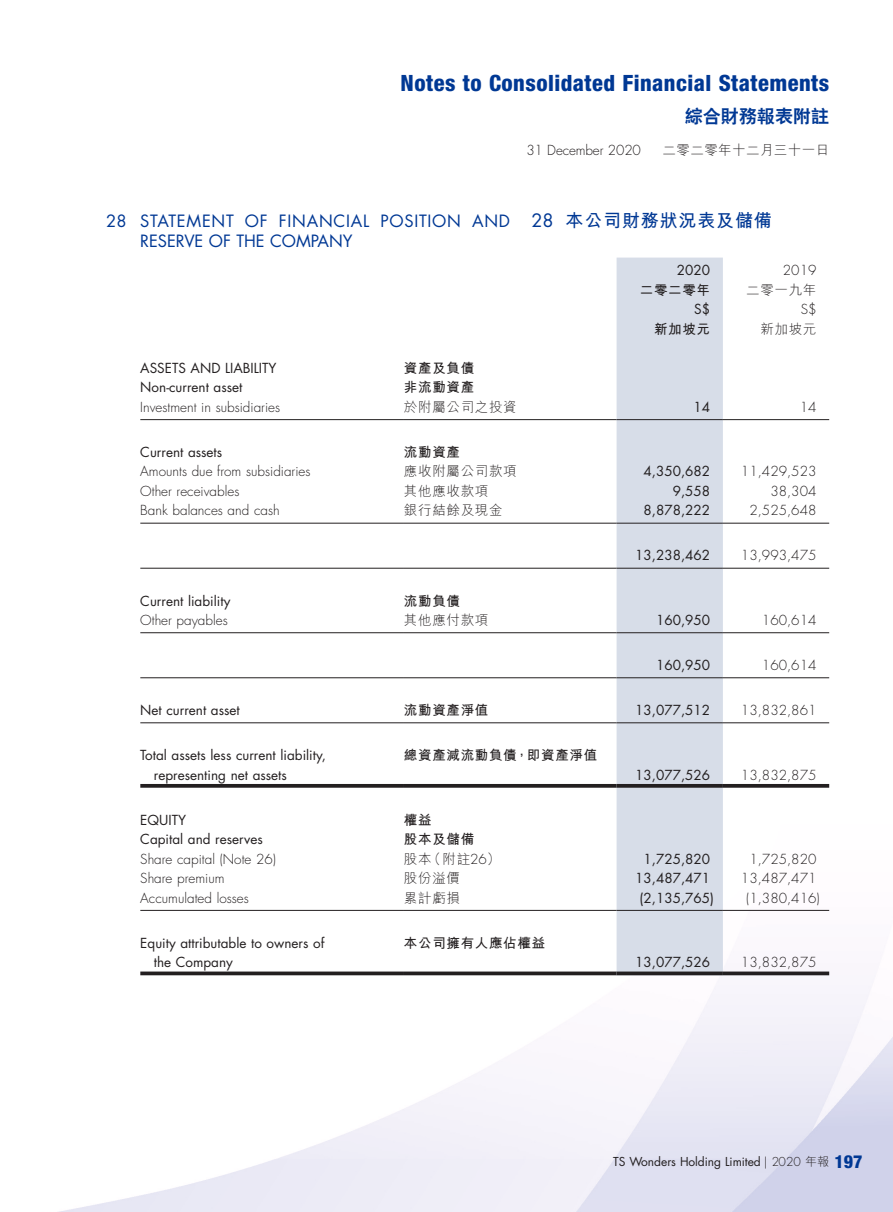
<style>
.page{position:relative;width:893px;height:1212px;background:#fff}
.page>*{position:absolute;margin:0;border:0;box-sizing:border-box;transform-origin:0 0}
.t1{font:800 condensed 22.5px "Helvetica Neue LT Std";letter-spacing:.02em;color:#003894}
.t2{font:700 18px "M Hei HK";letter-spacing:.045em;color:#003894}
.t3{font:800 18px "C Hei 2 HK";letter-spacing:.005em;color:#003894}
.t4{font:16.5px/19.5px "Futura Std";letter-spacing:.045em;color:#003894}
.t5{font:13.5px/19.5px "Futura Std";color:#231f20}
.t6{font:300 13.5px "Futura Std";color:#231f20}
.t7{font:700 13.5px "M Hei HK";letter-spacing:.05em;color:#231f20}
.t8{font:300 13.5px "M Hei HK";letter-spacing:.05em;color:#231f20}
.t9{font:300 13.5px "M Hei HK";letter-spacing:.03em;color:#231f20}
.t10{font:12px "Futura Std";letter-spacing:-.005em;color:#231f20}
.s1{font-family:"Futura Std";font-weight:400}
.s2{font-family:"Futura Std"}
.s3{font-weight:300}
.s4{font-family:"M Hei HK";font-weight:300}
.s5{font-family:"Helvetica Neue LT Std";font-weight:800;font-stretch:condensed;font-size:18px;color:#003894}
</style>
<div class="page">
<div style="left:617px;top:258px;width:106px;height:713px;background:#d7dde8"></div>
<hr style="left:140px;top:419px;width:264px;height:1px;background:#231f20">
<hr style="left:404px;top:419px;width:213px;height:1px;background:#231f20">
<hr style="left:617px;top:419px;width:106px;height:1px;background:#231f20">
<hr style="left:723px;top:419px;width:106px;height:1px;background:#231f20">
<hr style="left:140px;top:523px;width:264px;height:1px;background:#231f20">
<hr style="left:404px;top:523px;width:213px;height:1px;background:#231f20">
<hr style="left:617px;top:523px;width:106px;height:1px;background:#231f20">
<hr style="left:723px;top:523px;width:106px;height:1px;background:#231f20">
<hr style="left:140px;top:568px;width:264px;height:1px;background:#231f20">
<hr style="left:404px;top:568px;width:213px;height:1px;background:#231f20">
<hr style="left:617px;top:568px;width:106px;height:1px;background:#231f20">
<hr style="left:723px;top:568px;width:106px;height:1px;background:#231f20">
<hr style="left:140px;top:632px;width:264px;height:1px;background:#231f20">
<hr style="left:404px;top:632px;width:213px;height:1px;background:#231f20">
<hr style="left:617px;top:632px;width:106px;height:1px;background:#231f20">
<hr style="left:723px;top:632px;width:106px;height:1px;background:#231f20">
<hr style="left:140px;top:677px;width:264px;height:1px;background:#231f20">
<hr style="left:404px;top:677px;width:213px;height:1px;background:#231f20">
<hr style="left:617px;top:677px;width:106px;height:1px;background:#231f20">
<hr style="left:723px;top:677px;width:106px;height:1px;background:#231f20">
<hr style="left:140px;top:722px;width:264px;height:1px;background:#231f20">
<hr style="left:404px;top:722px;width:213px;height:1px;background:#231f20">
<hr style="left:617px;top:722px;width:106px;height:1px;background:#231f20">
<hr style="left:723px;top:722px;width:106px;height:1px;background:#231f20">
<svg style="left:140px;top:784px;width:264px;height:4px"></svg>
<svg style="left:404px;top:784px;width:213px;height:4px"></svg>
<svg style="left:617px;top:784px;width:106px;height:4px"></svg>
<svg style="left:723px;top:784px;width:106px;height:4px"></svg>
<hr style="left:140px;top:910px;width:264px;height:1px;background:#231f20">
<hr style="left:404px;top:910px;width:213px;height:1px;background:#231f20">
<hr style="left:617px;top:910px;width:106px;height:1px;background:#231f20">
<hr style="left:723px;top:910px;width:106px;height:1px;background:#231f20">
<svg style="left:140px;top:971px;width:264px;height:4px"></svg>
<svg style="left:404px;top:971px;width:213px;height:4px"></svg>
<svg style="left:617px;top:971px;width:106px;height:4px"></svg>
<svg style="left:723px;top:971px;width:106px;height:4px"></svg>
<h1 class="t1" style="left:401px;top:69px;width:430px">Notes to Consolidated Financial Statements</h1>
<h2 class="t3" style="left:685px;top:107px;width:146px">綜合財務報表附註</h2>
<p class="t6" style="left:526px;top:141px;width:116px">31 December 2020</p>
<p class="t9" style="left:663px;top:143px;width:168px">二零二零年十二月三十一日</p>
<p class="t4" style="left:140px;top:212px;width:371px;text-indent:-34px">28 STATEMENT OF FINANCIAL POSITION AND<br>RESERVE OF THE COMPANY</p>
<h2 class="t2" style="left:531px;top:208px;width:242px"><span class="s1">28</span> 本公司財務狀況表及儲備</h2>
<p class="t5" style="left:677px;top:261px;width:35px">2020</p>
<p class="t6" style="left:783px;top:262px;width:35px">2019</p>
<p class="t7" style="left:640px;top:280px;width:72px">二零二零年</p>
<p class="t8" style="left:746px;top:283px;width:72px">二零一九年</p>
<p class="t5" style="left:694px;top:300px;width:17px">S$</p>
<p class="t6" style="left:801px;top:301px;width:17px">S$</p>
<p class="t7" style="left:654px;top:319px;width:58px">新加坡元</p>
<p class="t8" style="left:760px;top:322px;width:58px">新加坡元</p>
<p class="t5" style="left:140px;top:358px;width:138px">ASSETS AND LIABILITY</p>
<p class="t7" style="left:404px;top:358px;width:72px">資產及負債</p>
<p class="t5" style="left:140px;top:378px;width:104px">Non-current asset</p>
<p class="t7" style="left:404px;top:378px;width:72px">非流動資產</p>
<p class="t6" style="left:140px;top:399px;width:141px">Investment in subsidiaries</p>
<p class="t8" style="left:404px;top:400px;width:114px">於附屬公司之投資</p>
<p class="t5" style="left:693px;top:397px;width:18px">14</p>
<p class="t6" style="left:800px;top:399px;width:18px">14</p>
<p class="t5" style="left:140px;top:442px;width:83px">Current assets</p>
<p class="t7" style="left:404px;top:442px;width:58px">流動資產</p>
<p class="t6" style="left:140px;top:463px;width:172px">Amounts due from subsidiaries</p>
<p class="t8" style="left:404px;top:465px;width:114px">應收附屬公司款項</p>
<p class="t5" style="left:643px;top:462px;width:68px">4,350,682</p>
<p class="t6" style="left:741px;top:463px;width:77px">11,429,523</p>
<p class="t6" style="left:140px;top:483px;width:101px">Other receivables</p>
<p class="t8" style="left:404px;top:484px;width:86px">其他應收款項</p>
<p class="t5" style="left:673px;top:481px;width:39px">9,558</p>
<p class="t6" style="left:770px;top:483px;width:48px">38,304</p>
<p class="t6" style="left:140px;top:502px;width:141px">Bank balances and cash</p>
<p class="t8" style="left:404px;top:503px;width:100px">銀行結餘及現金</p>
<p class="t5" style="left:643px;top:501px;width:68px">8,878,222</p>
<p class="t6" style="left:749px;top:502px;width:69px">2,525,648</p>
<p class="t5" style="left:635px;top:546px;width:76px">13,238,462</p>
<p class="t6" style="left:741px;top:547px;width:77px">13,993,475</p>
<p class="t5" style="left:140px;top:591px;width:92px">Current liability</p>
<p class="t7" style="left:404px;top:591px;width:58px">流動負債</p>
<p class="t6" style="left:140px;top:612px;width:89px">Other payables</p>
<p class="t8" style="left:404px;top:613px;width:86px">其他應付款項</p>
<p class="t5" style="left:656px;top:610px;width:56px">160,950</p>
<p class="t6" style="left:762px;top:612px;width:56px">160,614</p>
<p class="t5" style="left:656px;top:655px;width:56px">160,950</p>
<p class="t6" style="left:762px;top:657px;width:56px">160,614</p>
<p class="t5" style="left:140px;top:700px;width:101px">Net current asset</p>
<p class="t7" style="left:404px;top:700px;width:86px">流動資產淨值</p>
<p class="t5" style="left:635px;top:700px;width:76px">13,077,512</p>
<p class="t6" style="left:741px;top:702px;width:77px">13,832,861</p>
<p class="t5" style="left:154px;top:745px;width:174px;text-indent:-14px">Total assets less current liability, representing net assets</p>
<p class="t7" style="left:404px;top:745px;width:195px">總資產減流動負債，即資產淨值</p>
<p class="t5" style="left:635px;top:765px;width:76px">13,077,526</p>
<p class="t6" style="left:741px;top:766px;width:77px">13,832,875</p>
<p class="t5" style="left:140px;top:810px;width:47px">EQUITY</p>
<p class="t7" style="left:404px;top:810px;width:29px">權益</p>
<p class="t5" style="left:140px;top:829px;width:124px">Capital and reserves</p>
<p class="t7" style="left:404px;top:829px;width:72px">股本及儲備</p>
<p class="t6" style="left:140px;top:850px;width:137px">Share capital (Note 26)</p>
<p class="t8" style="left:404px;top:852px;width:98px">股本（附註<span class="s2">26</span>）</p>
<p class="t5" style="left:643px;top:849px;width:68px">1,725,820</p>
<p class="t6" style="left:749px;top:850px;width:69px">1,725,820</p>
<p class="t6" style="left:140px;top:870px;width:86px">Share premium</p>
<p class="t8" style="left:404px;top:871px;width:58px">股份溢價</p>
<p class="t5" style="left:635px;top:868px;width:76px">13,487,471</p>
<p class="t6" style="left:741px;top:870px;width:77px">13,487,471</p>
<p class="t6" style="left:140px;top:889px;width:110px">Accumulated losses</p>
<p class="t8" style="left:404px;top:891px;width:58px">累計虧損</p>
<p class="t5" style="left:640px;top:888px;width:76px">(2,135,765)</p>
<p class="t6" style="left:746px;top:889px;width:75px">(1,380,416)</p>
<p class="t5" style="left:154px;top:933px;width:172px;text-indent:-14px">Equity attributable to owners of the Company</p>
<p class="t7" style="left:404px;top:933px;width:143px">本公司擁有人應佔權益</p>
<p class="t5" style="left:635px;top:952px;width:76px">13,077,526</p>
<p class="t6" style="left:741px;top:954px;width:77px">13,832,875</p>
<p class="t10" style="left:613px;top:1154px;width:251px">TS Wonders Holding Limited <span class="s3">| 2020</span> <span class="s4">年報</span> <span class="s5">197</span></p>
</div>
